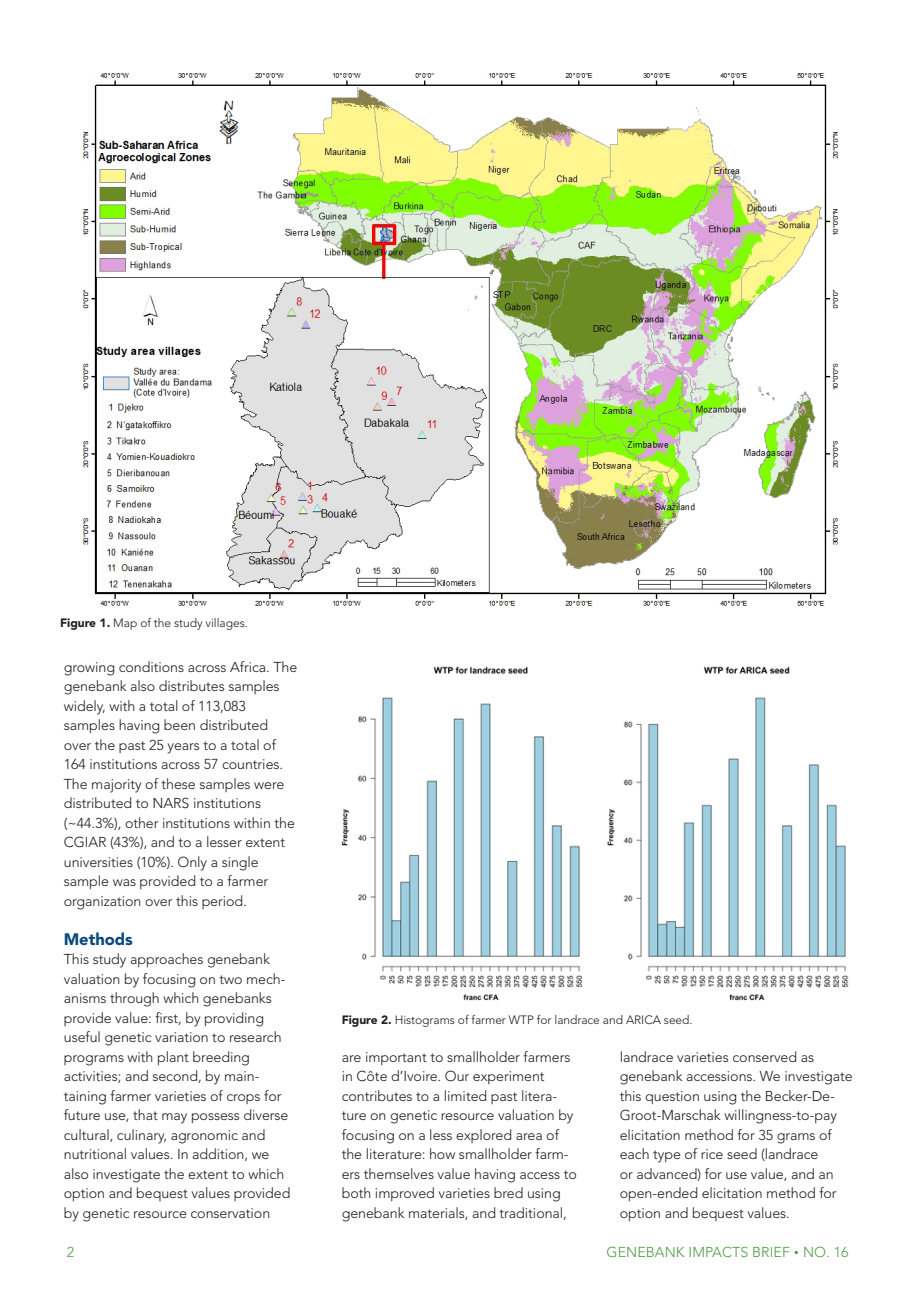
<style>
.page{position:relative;width:919px;height:1289px;background:#fff}
.page>*{position:absolute;margin:0;border:0;box-sizing:border-box;transform-origin:0 0}
.t1{font:900 16.5px "Avenir LT Std";letter-spacing:-.005em;color:#0a487d}
.t2{font:300 14.25px/19.5px "Avenir LT Std";letter-spacing:-.005em;color:#231f20}
.t3{font:300 14.25px "Avenir LT Std";letter-spacing:.005em;color:#4f9e45}
.t4{font:300 12px "Avenir LT Std";letter-spacing:-.005em;color:#231f20}
.s1{font-weight:900}
</style>
<div class="page">
<img style="left:342px;top:666px;width:507px;height:335px">
<img style="left:82px;top:73px;width:756px;height:533px">
<p class="t4" style="left:60px;top:616px;width:189px"><span class="s1">Figure 1.</span> Map of the study villages.</p>
<p class="t2" style="left:64px;top:657px;width:235px">growing conditions across Africa. The genebank also distributes samples widely, with a total of 113,083 samples having been distributed over the past 25 years to a total of 164 institutions across 57 countries.<br>The majority of these samples were distributed to NARS institutions (~44.3%), other institutions within the CGIAR (43%), and to a lesser extent universities (10%). Only a single sample was provided to a farmer organization over this period.</p>
<p class="t1" style="left:64px;top:929px;width:70px">Methods</p>
<p class="t2" style="left:64px;top:949px;width:228px">This study approaches genebank valuation by focusing on two mech&shy;anisms through which genebanks provide value: first, by providing useful genetic variation to research programs with plant breeding activities; and second, by main&shy;taining farmer varieties of crops for future use, that may possess diverse cultural, culinary, agronomic and nutritional values. In addition, we also investigate the extent to which option and bequest values provided by genetic resource conservation</p>
<p class="t4" style="left:342px;top:1012px;width:352px"><span class="s1">Figure 2.</span> Histograms of farmer WTP for landrace and ARICA seed.</p>
<p class="t2" style="left:342px;top:1047px;width:237px">are important to smallholder farmers in Côte d’Ivoire. Our experiment contributes to a limited past litera&shy;ture on genetic resource valuation by focusing on a less explored area of the literature: how smallholder farm&shy;ers themselves value having access to both improved varieties bred using genebank materials, and traditional,</p>
<p class="t2" style="left:619px;top:1047px;width:234px">landrace varieties conserved as genebank accessions. We investigate this question using the Becker-De-Groot-Marschak willingness-to-pay elicitation method for 35 grams of each type of rice seed (landrace<br>or advanced) for use value, and an open-ended elicitation method for option and bequest values.</p>
<p class="t3" style="left:67px;top:1243px;width:9px">2</p>
<p class="t3" style="left:606px;top:1243px;width:244px">GENEBANK IMPACTS BRIEF <sup>.</sup> NO. 16</p>
</div>
